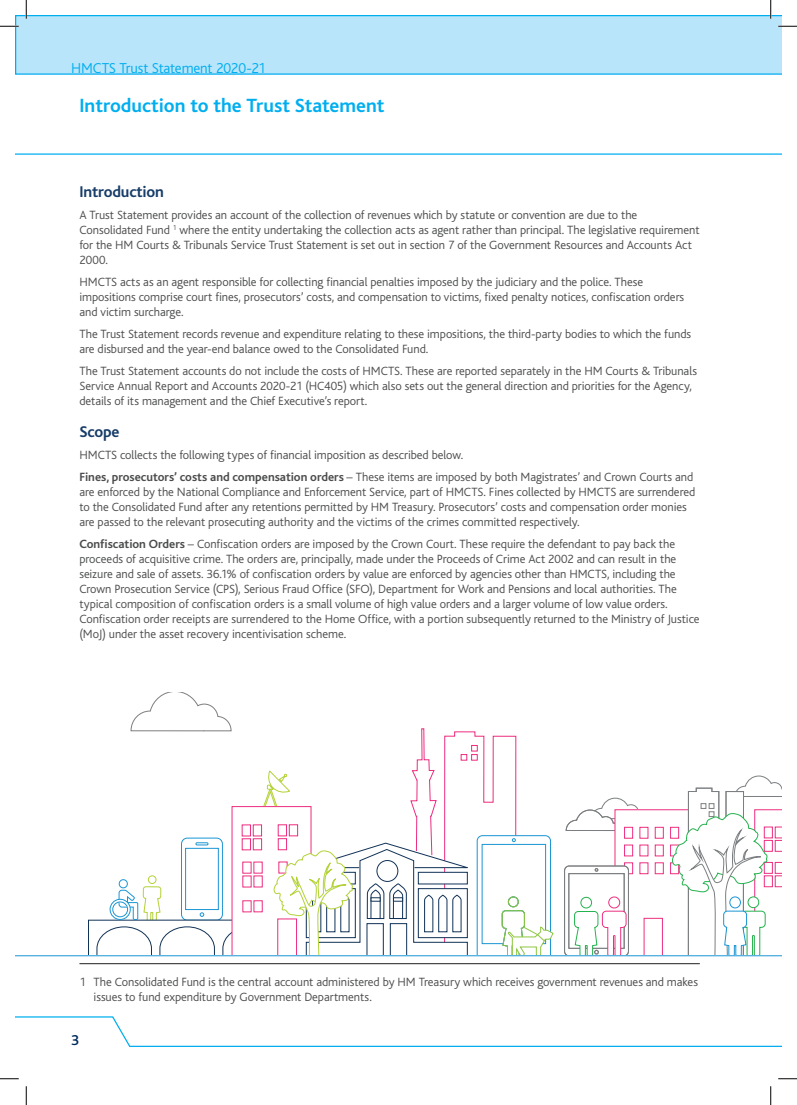
<style>
.page{position:relative;width:797px;height:1105px;background:#fff}
.page>*{position:absolute;margin:0;border:0;box-sizing:border-box;transform-origin:0 0}
.t1{font:700 20px "Bliss";color:#00aeef}
.t2{font:700 16.25px "Bliss";letter-spacing:-.01em;color:#163c68}
.t3{font:300 15px "Bliss";letter-spacing:-.015em;color:#00aeef}
.t4{font:500 15px "Bliss";color:#002a5b}
.t5{font:300 12.5px/15px "Bliss";letter-spacing:-.005em;color:#4b4c4d}
.s1{font-weight:700}
</style>
<div class="page">
<svg style="left:16px;top:692px;width:765px;height:273px"></svg>
<svg style="left:16px;top:1016px;width:765px;height:73px"></svg>
<hr style="left:79px;top:963px;width:620px;height:1px;background:#231f20">
<svg style="left:16px;top:153px;width:765px;height:2px;background:#5fccf4"></svg>
<div style="left:16px;top:16px;width:765px;height:59px;background:#b9e5fa"></div>
<svg style="left:0;top:25px;width:19px;height:2px"></svg>
<svg style="left:778px;top:25px;width:19px;height:2px"></svg>
<svg style="left:0;top:1078px;width:19px;height:1px"></svg>
<svg style="left:778px;top:1078px;width:19px;height:1px"></svg>
<svg style="left:25px;top:0;width:2px;height:19px"></svg>
<svg style="left:25px;top:1086px;width:2px;height:19px"></svg>
<svg style="left:770px;top:0;width:1px;height:19px"></svg>
<svg style="left:770px;top:1086px;width:1px;height:19px"></svg>
<p class="t3" style="left:71px;top:60px;width:196px">HMCTS Trust Statement 2020-21</p>
<h1 class="t1" style="left:79px;top:95px;width:307px">Introduction to the Trust Statement</h1>
<h2 class="t2" style="left:79px;top:183px;width:86px">Introduction</h2>
<p class="t5" style="left:79px;top:208px;width:621px">A Trust Statement provides an account of the collection of revenues which by statute or convention are due to the Consolidated Fund <sup>1</sup> where the entity undertaking the collection acts as agent rather than principal. The legislative requirement for the HM Courts &amp; Tribunals Service Trust Statement is set out in section 7 of the Government Resources and Accounts Act 2000.</p>
<p class="t5" style="left:79px;top:275px;width:606px">HMCTS acts as an agent responsible for collecting financial penalties imposed by the judiciary and the police. These impositions comprise court fines, prosecutors’ costs, and compensation to victims, fixed penalty notices, confiscation orders and victim surcharge.</p>
<p class="t5" style="left:79px;top:327px;width:613px">The Trust Statement records revenue and expenditure relating to these impositions, the third-party bodies to which the funds are disbursed and the year-end balance owed to the Consolidated Fund.</p>
<p class="t5" style="left:79px;top:364px;width:619px">The Trust Statement accounts do not include the costs of HMCTS. These are reported separately in the HM Courts &amp; Tribunals<br>Service Annual Report and Accounts 2020-21 (HC405) which also sets out the general direction and priorities for the Agency, details of its management and the Chief Executive’s report.</p>
<h2 class="t2" style="left:79px;top:423px;width:42px">Scope</h2>
<p class="t5" style="left:79px;top:444px;width:615px;line-height:22.1px">HMCTS collects the following types of financial imposition as described below.<br><span class="s1">Fines, prosecutors’ costs and compensation orders</span> – These items are imposed by both Magistrates’ and Crown Courts and</p>
<p class="t5" style="left:79px;top:485px;width:617px">are enforced by the National Compliance and Enforcement Service, part of HMCTS. Fines collected by HMCTS are surrendered to the Consolidated Fund after any retentions permitted by HM Treasury. Prosecutors’ costs and compensation order monies are passed to the relevant prosecuting authority and the victims of the crimes committed respectively.</p>
<p class="t5" style="left:79px;top:537px;width:621px"><span class="s1">Confiscation Orders</span> – Confiscation orders are imposed by the Crown Court. These require the defendant to pay back the proceeds of acquisitive crime. The orders are, principally, made under the Proceeds of Crime Act 2002 and can result in the seizure and sale of assets. 36.1% of confiscation orders by value are enforced by agencies other than HMCTS, including the Crown Prosecution Service (CPS), Serious Fraud Office (SFO), Department for Work and Pensions and local authorities. The typical composition of confiscation orders is a small volume of high value orders and a larger volume of low value orders.<br>Confiscation order receipts are surrendered to the Home Office, with a portion subsequently returned to the Ministry of Justice (MoJ) under the asset recovery incentivisation scheme.</p>
<p class="t5" style="left:94px;top:974px;width:606px;text-indent:-14px">1 The Consolidated Fund is the central account administered by HM Treasury which receives government revenues and makes issues to fund expenditure by Government Departments.</p>
<p class="t4" style="left:71px;top:1032px;width:9px">3</p>
</div>
